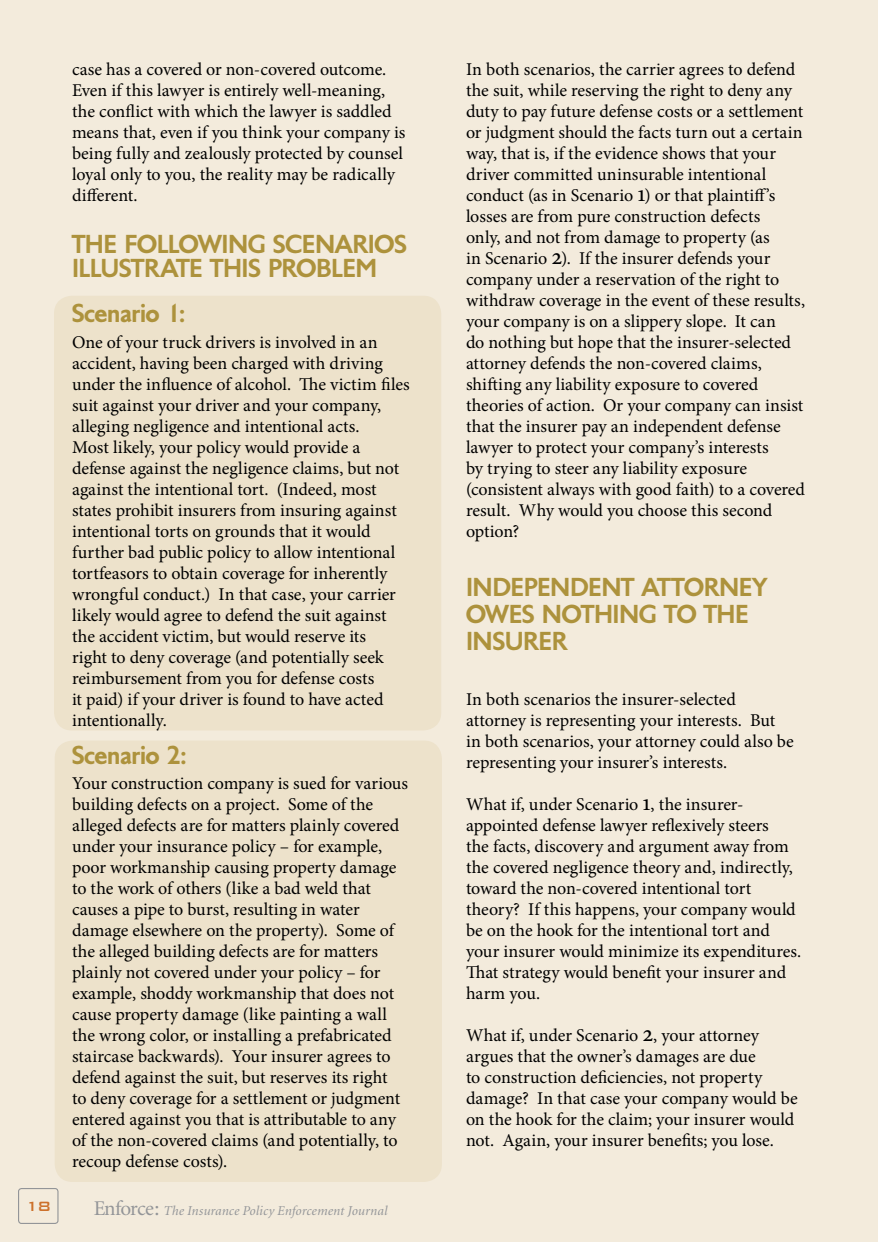
<style>
.page{position:relative;width:878px;height:1242px;background:#f3ebdc}
.page>*{position:absolute;margin:0;border:0;box-sizing:border-box;transform-origin:0 0}
.t1{font:700 24px/27px "Tschichold";letter-spacing:-.02em;color:#ad923c}
.t2{font:18px/21px "Minion Pro";letter-spacing:-.005em;color:#000}
.t3{font:500 18px "Bank Gothic BT";color:#cd712b}
.t4{font:italic 13.5px "Minion";letter-spacing:.01em;color:#939598}
.s1{font-style:normal;font-size:21px}
.s2{font-size:24px}
</style>
<div class="page">
<div style="left:55px;top:741px;width:387px;height:441px;background:#ede2cb;border-radius:18px"></div>
<div style="left:54px;top:296px;width:387px;height:434px;background:#ede2cb;border-radius:18px"></div>
<div style="left:18px;top:1188px;width:40px;height:36px;border:1px solid #939598;border-radius:3px"></div>
<p class="t2" style="left:72px;top:59px;width:335px">case has a covered or non-covered outcome.<br>Even if this lawyer is entirely well-meaning, the conflict with which the lawyer is saddled means that, even if you think your company is being fully and zealously protected by counsel loyal only to you, the reality may be radically different.</p>
<h1 class="t1" style="left:72px;top:231px;width:82px">THE FOLLOWING</h1>
<h1 class="t1" style="left:273px;top:231px;width:29px">SCENARIOS</h1>
<h1 class="t1" style="left:72px;top:255px;width:22px">ILLUSTRATE</h1>
<h1 class="t1" style="left:210px;top:255px;width:26px">THIS</h1>
<h1 class="t1" style="left:268px;top:255px;width:30px">PROBLEM</h1>
<h1 class="t1" style="left:72px;top:300px;width:114px">SCENARIO 1:</h1>
<p class="t2" style="left:72px;top:332px;width:339px">One of your truck drivers is involved in an accident, having been charged with driving under the influence of alcohol. The victim files suit against your driver and your company, alleging negligence and intentional acts.<br>Most likely, your policy would provide a defense against the negligence claims, but not against the intentional tort. (Indeed, most states prohibit insurers from insuring against intentional torts on grounds that it would further bad public policy to allow intentional tortfeasors to obtain coverage for inherently wrongful conduct.) In that case, your carrier likely would agree to defend the suit against the accident victim, but would reserve its<br>right to deny coverage (and potentially seek reimbursement from you for defense costs<br>it paid) if your driver is found to have acted intentionally.</p>
<h1 class="t1" style="left:72px;top:741px;width:115px">SCENARIO 2:</h1>
<p class="t2" style="left:72px;top:773px;width:338px">Your construction company is sued for various building defects on a project. Some of the alleged defects are for matters plainly covered under your insurance policy – for example, poor workmanship causing property damage to the work of others (like a bad weld that causes a pipe to burst, resulting in water damage elsewhere on the property). Some of the alleged building defects are for matters plainly not covered under your policy – for example, shoddy workmanship that does not cause property damage (like painting a wall the wrong color, or installing a prefabricated staircase backwards). Your insurer agrees to defend against the suit, but reserves its right<br>to deny coverage for a settlement or judgment entered against you that is attributable to any of the non-covered claims (and potentially, to recoup defense costs).</p>
<p class="t3" style="left:25px;top:1196px;width:28px">18</p>
<p class="t4" style="left:94px;top:1204px;width:295px"><span class="s1">Enforce:</span> The Insurance Policy Enforcement Journal</p>
<p class="t2" style="left:466px;top:59px;width:340px">In both scenarios, the carrier agrees to defend the suit, while reserving the right to deny any duty to pay future defense costs or a settlement or judgment should the facts turn out a certain way, that is, if the evidence shows that your driver committed uninsurable intentional conduct (as in Scenario <span class="s2">1</span>) or that plaintiff’s losses are from pure construction defects<br>only, and not from damage to property (as<br>in Scenario <span class="s2">2</span>). If the insurer defends your company under a reservation of the right to withdraw coverage in the event of these results, your company is on a slippery slope. It can<br>do nothing but hope that the insurer-selected attorney defends the non-covered claims, shifting any liability exposure to covered theories of action. Or your company can insist that the insurer pay an independent defense lawyer to protect your company’s interests<br>by trying to steer any liability exposure (consistent always with good faith) to a covered result. Why would you choose this second option?</p>
<h1 class="t1" style="left:466px;top:573px;width:303px">INDEPENDENT ATTORNEY<br>OWES NOTHING TO THE<br>INSURER</h1>
<p class="t2" style="left:466px;top:689px;width:329px">In both scenarios the insurer-selected attorney is representing your interests. But in both scenarios, your attorney could also be representing your insurer’s interests.</p>
<p class="t2" style="left:466px;top:794px;width:337px">What if, under Scenario <span class="s2">1</span>, the insurer&shy;appointed defense lawyer reflexively steers<br>the facts, discovery and argument away from the covered negligence theory and, indirectly, toward the non-covered intentional tort theory? If this happens, your company would be on the hook for the intentional tort and your insurer would minimize its expenditures.<br>That strategy would benefit your insurer and harm you.</p>
<p class="t2" style="left:466px;top:1025px;width:333px">What if, under Scenario <span class="s2">2</span>, your attorney argues that the owner’s damages are due<br>to construction deficiencies, not property damage? In that case your company would be on the hook for the claim; your insurer would not. Again, your insurer benefits; you lose.</p>
</div>
